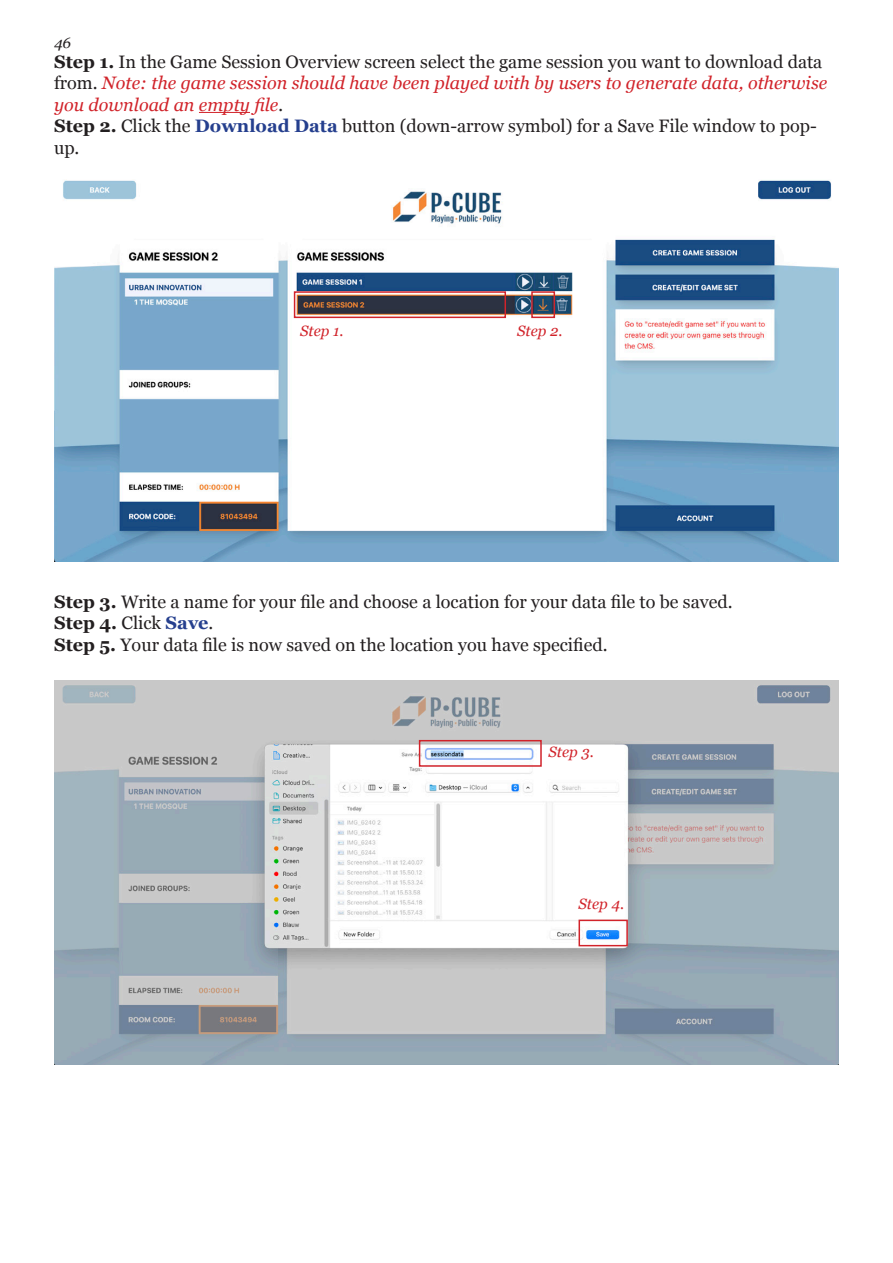
<style>
.page{position:relative;width:893px;height:1263px;background:#fff}
.page>*{position:absolute;margin:0;border:0;box-sizing:border-box;transform-origin:0 0}
.t1{font:18px/21.6px "Georgia";color:#231f20}
.t2{font:italic 18px/21.6px "Georgia";color:#d1232a}
.t3{font:700 18px "Georgia";color:#231f20}
.t4{font:italic 15px "Georgia";color:#d1232a}
.t5{font:italic 15px "Georgia";color:#231f20}
.s1{font-weight:700;font-style:normal;color:#231f20}
.s2{font-style:normal;color:#231f20}
.s3{color:#231f20}
.s4{font-weight:700}
.s5{font-weight:700;color:#253f8e}
.s6{font-weight:400}
.s7{color:#253f8e}
</style>
<div class="page">
<hr style="left:199px;top:112px;width:51px;height:1px;background:#d1232a">
<img style="left:54px;top:180px;width:785px;height:381px">
<img style="left:54px;top:680px;width:785px;height:385px">
<div style="left:531px;top:291px;width:24px;height:27px;border:2px solid #d1232a"></div>
<div style="left:294px;top:291px;width:212px;height:27px;border:2px solid #d1232a"></div>
<div style="left:419px;top:740px;width:123px;height:27px;border:2px solid #d1232a"></div>
<div style="left:578px;top:919px;width:50px;height:27px;border:2px solid #d1232a"></div>
<p class="t5" style="left:54px;top:31px;width:18px">46</p>
<p class="t2" style="left:54px;top:50px;width:775px"><span class="s1">Step 1.</span> <span class="s2">In the Game Session Overview screen select the game session you want to download data from.</span> Note: the game session should have been played with by users to generate data, otherwise you download an empty file<span class="s3">.</span></p>
<p class="t1" style="left:54px;top:115px;width:764px"><span class="s4">Step 2.</span> Click the <span class="s5">Download Data</span> button (down-arrow symbol) for a Save File window to pop&shy;up.</p>
<p class="t4" style="left:300px;top:320px;width:45px">Step 1.</p>
<p class="t4" style="left:517px;top:320px;width:47px">Step 2.</p>
<p class="t1" style="left:54px;top:590px;width:680px"><span class="s4">Step 3.</span> Write a name for your file and choose a location for your data file to be saved.</p>
<p class="t3" style="left:54px;top:609px;width:161px">Step 4. <span class="s6">Click</span> <span class="s7">Save</span><span class="s6">.</span></p>
<p class="t1" style="left:54px;top:633px;width:555px"><span class="s4">Step 5.</span> Your data file is now saved on the location you have specified.</p>
<p class="t4" style="left:549px;top:741px;width:47px">Step 3.</p>
<p class="t4" style="left:578px;top:892px;width:47px">Step 4.</p>
</div>
